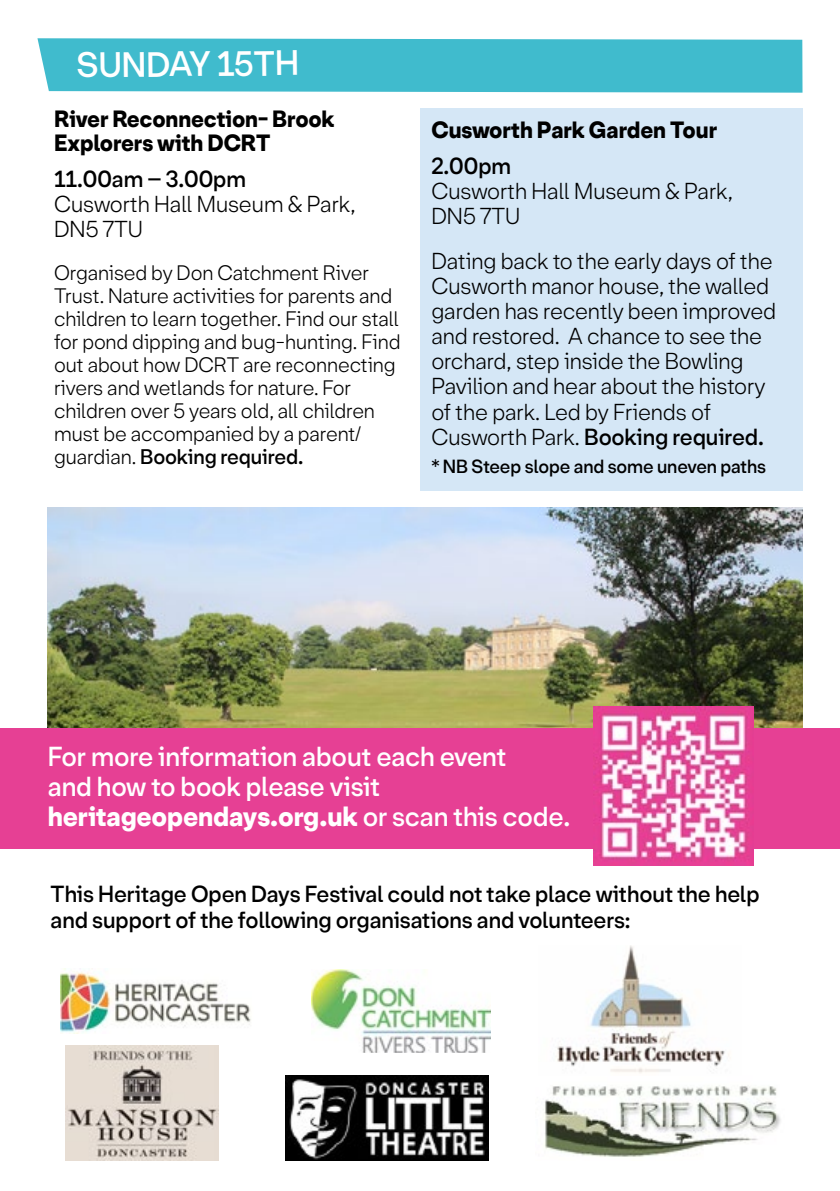
<style>
.page{position:relative;width:840px;height:1191px;background:#fff}
.page>*{position:absolute;margin:0;border:0;box-sizing:border-box;transform-origin:0 0}
.t1{font:600 33.2px "Friends";color:#fff}
.t2{font:600 26px/30px "Friends";letter-spacing:-.01em;color:#fff}
.t3{font:22px/25px "Friends";letter-spacing:-.005em;color:#000}
.t4{font:600 22px/26px "Friends";letter-spacing:-.005em;color:#000}
.t5{font:900 22px/24px "Friends";letter-spacing:-.005em;color:#000}
.t6{font:20px/23px "Friends";letter-spacing:-.005em;color:#000}
.t7{font:600 18px "Friends";letter-spacing:-.01em;color:#000}
.s1{font-weight:600}
.s2{font-weight:900}
</style>
<div class="page">
<div style="left:37px;top:38px;width:765px;height:55px;background:#40bbcd"></div>
<div style="left:420px;top:108px;width:382px;height:382px;background:#d5e7f6"></div>
<img style="left:65px;top:1045px;width:154px;height:115px">
<img style="left:285px;top:1076px;width:203px;height:84px">
<img style="left:544px;top:1086px;width:237px;height:71px">
<img style="left:556px;top:945px;width:173px;height:128px">
<img style="left:60px;top:969px;width:191px;height:65px">
<img style="left:311px;top:969px;width:179px;height:83px">
<img style="left:48px;top:507px;width:754px;height:222px">
<div style="left:0;top:729px;width:839px;height:119px;background:#e64094"></div>
<img style="left:593px;top:706px;width:159px;height:159px">
<h1 class="t1" style="left:76px;top:45px;width:224px;rotate:-1deg">SUNDAY 15TH</h1>
<p class="t5" style="left:54px;top:108px;width:282px">River Reconnection- Brook<br>Explorers with DCRT</p>
<p class="t4" style="left:54px;top:167px;width:193px">11.00am – 3.00pm</p>
<p class="t3" style="left:54px;top:192px;width:303px">Cusworth Hall Museum &amp; Park,<br>DN5 7TU</p>
<p class="t6" style="left:54px;top:262px;width:348px">Organised by Don Catchment River Trust. Nature activities for parents and children to learn together. Find our stall for pond dipping and bug-hunting. Find out about how DCRT are reconnecting rivers and wetlands for nature. For children over 5 years old, all children must be accompanied by a parent/ guardian. <span class="s1">Booking required.</span></p>
<p class="t5" style="left:431px;top:119px;width:287px">Cusworth Park Garden Tour</p>
<p class="t4" style="left:431px;top:154px;width:81px">2.00pm</p>
<p class="t3" style="left:431px;top:180px;width:303px">Cusworth Hall Museum &amp; Park,<br>DN5 7TU</p>
<p class="t3" style="left:431px;top:250px;width:346px">Dating back to the early days of the Cusworth manor house, the walled garden has recently been improved and restored. A chance to see the orchard, step inside the Bowling Pavilion and hear about the history of the park. Led by Friends of Cusworth Park. <span class="s1">Booking required.</span></p>
<p class="t7" style="left:431px;top:455px;width:336px">* NB Steep slope and some uneven paths</p>
<p class="t2" style="left:48px;top:742px;width:523px">For more information about each event<br>and how to book please visit <span class="s2">heritageopendays.org.uk</span> or scan this code.</p>
<p class="t4" style="left:51px;top:881px;width:710px">This Heritage Open Days Festival could not take place without the help and support of the following organisations and volunteers:</p>
</div>
